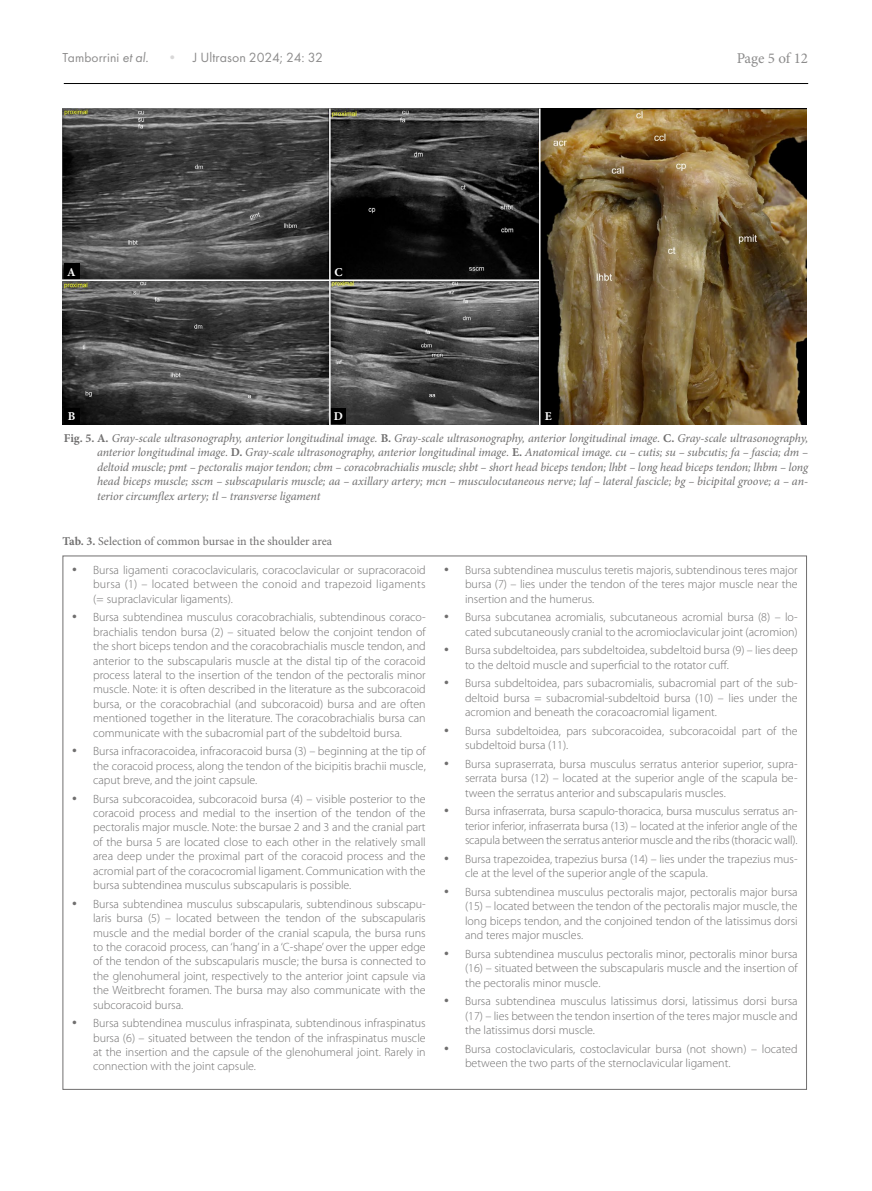
<style>
.page{position:relative;width:872px;height:1191px;background:#fff}
.page>*{position:absolute;margin:0;border:0;box-sizing:border-box;transform-origin:0 0}
.t1{font:15px "Minion Pro";letter-spacing:-.01em;color:#706f6f}
.t2{font:13.8px "Futura PT";color:#706f6f}
.t3{font:300 12px/14.4px "Myriad Pro";color:#706f6f;text-align:justify}
.t4{font:italic 12px/14.4px "Minion Pro";letter-spacing:-.005em;color:#706f6f;text-align:justify}
.t5{font:12px "Minion Pro";color:#706f6f}
.t6{font:700 12px "Minion Pro";color:#fff}
.s1{font-size:13.5px}
.s2{font-style:italic}
.s3{color:#cfcece}
.s4{font-weight:700;font-style:normal}
.s5{font-weight:700}
</style>
<div class="page">
<hr style="left:64px;top:83px;width:744px;height:1px;background:#000">
<img style="left:63px;top:108px;width:744px;height:317px">
<div style="left:64px;top:264px;width:15px;height:15px;background:#000"></div>
<div style="left:64px;top:408px;width:15px;height:15px;background:#000"></div>
<div style="left:331px;top:264px;width:15px;height:15px;background:#000"></div>
<div style="left:331px;top:408px;width:15px;height:15px;background:#000"></div>
<div style="left:540px;top:408px;width:16px;height:15px;background:#000"></div>
<hr style="left:539px;top:108px;width:1px;height:320px;background:#fff">
<hr style="left:329px;top:108px;width:1px;height:320px;background:#fff">
<hr style="left:58px;top:279px;width:481px;height:2px;background:#fff">
<p class="t2" style="left:63px;top:49px;width:262px"><span class="s1">Tamborrini</span> <span class="s2">et al.</span> <span class="s3">•</span> J Ultrason 2024; 24: 32</p>
<p class="t1" style="left:736px;top:48px;width:73px">Page 5 of 12</p>
<p class="t6" style="left:67px;top:263px;width:10px">A</p>
<p class="t6" style="left:68px;top:407px;width:9px">B</p>
<p class="t6" style="left:334px;top:263px;width:10px">C</p>
<p class="t6" style="left:334px;top:407px;width:11px">D</p>
<p class="t6" style="left:545px;top:407px;width:8px">E</p>
<p class="t4" style="left:97px;top:431px;width:712px;text-indent:-33px"><span class="s4">Fig. 5. A.</span> Gray-scale ultrasonography, anterior longitudinal image. <span class="s4">B.</span> Gray-scale ultrasonography, anterior longitudinal image. <span class="s4">C.</span> Gray-scale ultrasonography, anterior longitudinal image. <span class="s4">D.</span> Gray-scale ultrasonography, anterior longitudinal image. <span class="s4">E.</span> Anatomical image. cu – cutis; su – subcutis; fa – fascia; dm – deltoid muscle; pmt – pectoralis major tendon; cbm – coracobrachialis muscle; shbt – short head biceps tendon; lhbt – long head biceps tendon; lhbm – long head biceps muscle; sscm – subscapularis muscle; aa – axillary artery; mcn – musculocutaneous nerve; laf – lateral fascicle; bg – bicipital groove; a – an&shy;terior circumflex artery; tl – transverse ligament</p>
<p class="t5" style="left:63px;top:533px;width:271px"><span class="s5">Tab. 3.</span> Selection of common bursae in the shoulder area</p>
<p class="t3" style="left:93px;top:562px;width:334px;text-indent:-21px">• Bursa ligamenti coracoclavicularis, coracoclavicular or supracoracoid bursa (1) – located between the conoid and trapezoid ligaments (= supraclavicular ligaments).</p>
<p class="t3" style="left:93px;top:610px;width:334px;text-indent:-21px">• Bursa subtendinea musculus coracobrachialis, subtendinous coraco&shy;brachialis tendon bursa (2) – situated below the conjoint tendon of the short biceps tendon and the coracobrachialis muscle tendon, and anterior to the subscapularis muscle at the distal tip of the coracoid process lateral to the insertion of the tendon of the pectoralis minor muscle. Note: it is often described in the literature as the subcoracoid bursa, or the coracobrachial (and subcoracoid) bursa and are often mentioned together in the literature. The coracobrachialis bursa can communicate with the subacromial part of the subdeltoid bursa.</p>
<p class="t3" style="left:93px;top:744px;width:334px;text-indent:-21px">• Bursa infracoracoidea, infracoracoid bursa (3) – beginning at the tip of the coracoid process, along the tendon of the bicipitis brachii muscle, caput breve, and the joint capsule.</p>
<p class="t3" style="left:93px;top:791px;width:334px;text-indent:-21px">• Bursa subcoracoidea, subcoracoid bursa (4) – visible posterior to the coracoid process and medial to the insertion of the tendon of the pectoralis major muscle. Note: the bursae 2 and 3 and the cranial part of the bursa 5 are located close to each other in the relatively small area deep under the proximal part of the coracoid process and the acromial part of the coracocromial ligament. Communication with the bursa subtendinea musculus subscapularis is possible.</p>
<p class="t3" style="left:93px;top:896px;width:334px;text-indent:-21px">• Bursa subtendinea musculus subscapularis, subtendinous subscapu&shy;laris bursa (5) – located between the tendon of the subscapularis muscle and the medial border of the cranial scapula, the bursa runs to the coracoid process, can ‘hang’ in a ‘C-shape’ over the upper edge of the tendon of the subscapularis muscle; the bursa is connected to the glenohumeral joint, respectively to the anterior joint capsule via the Weitbrecht foramen. The bursa may also communicate with the subcoracoid bursa.</p>
<p class="t3" style="left:93px;top:1016px;width:334px;text-indent:-21px">• Bursa subtendinea musculus infraspinata, subtendinous infraspinatus bursa (6) – situated between the tendon of the infraspinatus muscle at the insertion and the capsule of the glenohumeral joint. Rarely in connection with the joint capsule.</p>
<p class="t3" style="left:465px;top:562px;width:334px;text-indent:-21px">• Bursa subtendinea musculus teretis majoris, subtendinous teres major bursa (7) – lies under the tendon of the teres major muscle near the insertion and the humerus.</p>
<p class="t3" style="left:444px;top:610px;width:355px;text-align:right">• Bursa subcutanea acromialis, subcutaneous acromial bursa (8) – lo&shy;cated subcutaneously cranial to the acromioclavicular joint (acromion)</p>
<p class="t3" style="left:465px;top:643px;width:334px;text-indent:-21px">• Bursa subdeltoidea, pars subdeltoidea, subdeltoid bursa (9) – lies deep to the deltoid muscle and superficial to the rotator cuff.</p>
<p class="t3" style="left:465px;top:676px;width:334px;text-indent:-21px">• Bursa subdeltoidea, pars subacromialis, subacromial part of the sub&shy;deltoid bursa = subacromial-subdeltoid bursa (10) – lies under the acromion and beneath the coracoacromial ligament.</p>
<p class="t3" style="left:465px;top:723px;width:334px;text-indent:-21px">• Bursa subdeltoidea, pars subcoracoidea, subcoracoidal part of the subdeltoid bursa (11).</p>
<p class="t3" style="left:465px;top:756px;width:334px;text-indent:-21px">• Bursa supraserrata, bursa musculus serratus anterior superior, supra&shy;serrata bursa (12) – located at the superior angle of the scapula be&shy;tween the serratus anterior and subscapularis muscles.</p>
<p class="t3" style="left:465px;top:804px;width:334px;text-indent:-21px">• Bursa infraserrata, bursa scapulo-thoracica, bursa musculus serratus an&shy;terior inferior, infraserrata bursa (13) – located at the inferior angle of the scapula between the serratus anterior muscle and the ribs (thoracic wall).</p>
<p class="t3" style="left:465px;top:851px;width:334px;text-indent:-21px">• Bursa trapezoidea, trapezius bursa (14) – lies under the trapezius mus&shy;cle at the level of the superior angle of the scapula.</p>
<p class="t3" style="left:465px;top:884px;width:334px;text-indent:-21px">• Bursa subtendinea musculus pectoralis major, pectoralis major bursa (15) – located between the tendon of the pectoralis major muscle, the long biceps tendon, and the conjoined tendon of the latissimus dorsi and teres major muscles.</p>
<p class="t3" style="left:465px;top:946px;width:334px;text-indent:-21px">• Bursa subtendinea musculus pectoralis minor, pectoralis minor bursa (16) – situated between the subscapularis muscle and the insertion of the pectoralis minor muscle.</p>
<p class="t3" style="left:465px;top:994px;width:334px;text-indent:-21px">• Bursa subtendinea musculus latissimus dorsi, latissimus dorsi bursa (17) – lies between the tendon insertion of the teres major muscle and the latissimus dorsi muscle.</p>
<p class="t3" style="left:465px;top:1041px;width:334px;text-indent:-21px">• Bursa costoclavicularis, costoclavicular bursa (not shown) – located between the two parts of the sternoclavicular ligament.</p>
</div>
